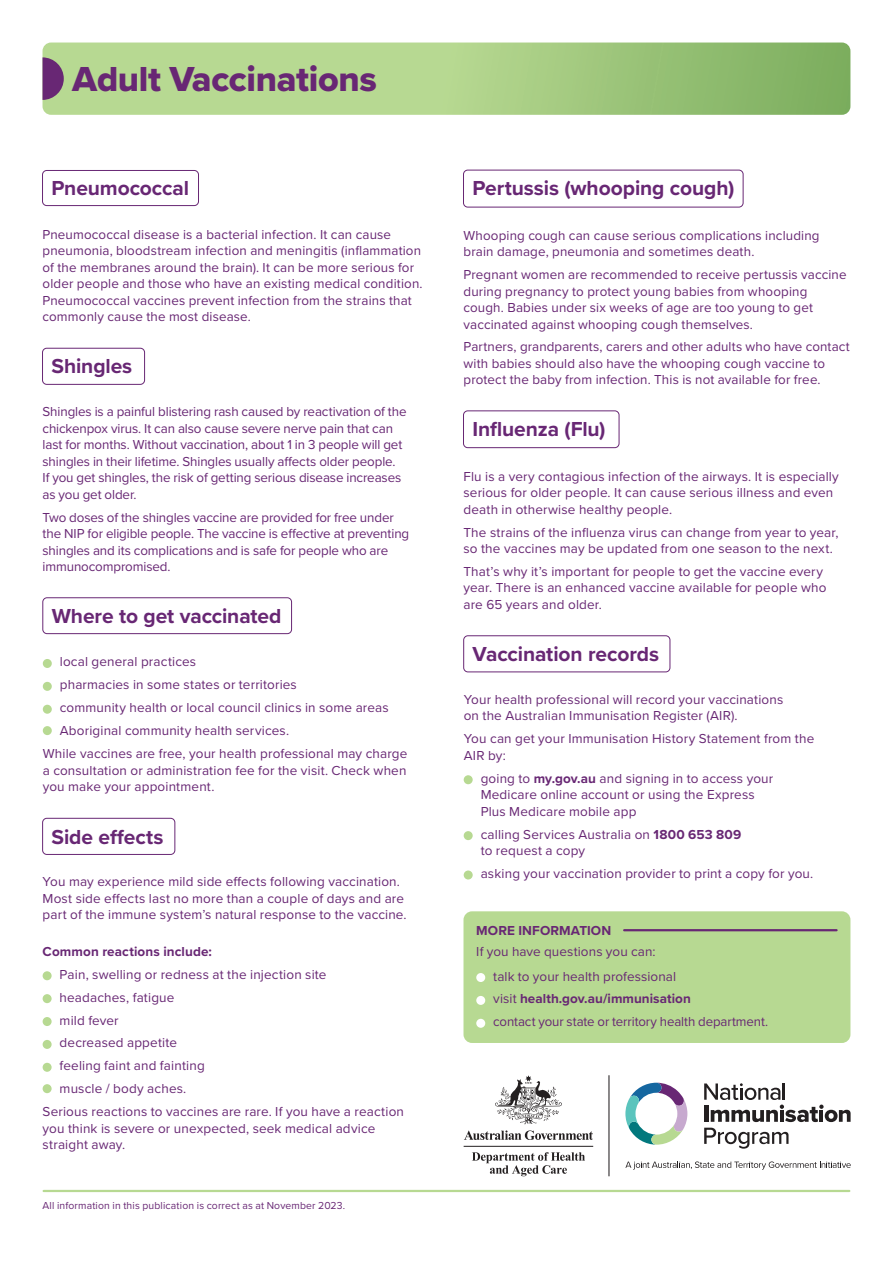
<style>
.page{position:relative;width:893px;height:1263px;background:#fff}
.page>*{position:absolute;margin:0;border:0;box-sizing:border-box;transform-origin:0 0}
.t1{font:36px "Proxima Nova Extrabld";letter-spacing:-.01em;color:#682774}
.t2{font:700 21px "Proxima Nova";letter-spacing:-.005em;color:#682774}
.t3{font:13.5px/16.5px "Proxima Nova";letter-spacing:.01em;color:#682774}
.t4{font:13.5px/16.5px "Proxima Nova";letter-spacing:-.01em;color:#682774}
.t5{font:700 13.5px "Proxima Nova";letter-spacing:.01em;color:#682774}
.t6{font:10.5px "Proxima Nova";letter-spacing:.015em;color:#682774}
.s1{font-weight:700}
</style>
<div class="page">
<hr style="left:44px;top:1190px;width:805px;height:2px;background:#b7d992">
<svg style="left:43px;top:43px;width:807px;height:72px;background:#a7cd84"></svg>
<svg style="left:43px;top:57px;width:21px;height:43px"></svg>
<div style="left:42px;top:170px;width:157px;height:36px;border:1px solid #682774;border-radius:4px"></div>
<div style="left:463px;top:170px;width:280px;height:37px;border:1px solid #682774;border-radius:4px"></div>
<div style="left:42px;top:348px;width:103px;height:37px;border:1px solid #682774;border-radius:4px"></div>
<div style="left:42px;top:597px;width:250px;height:37px;border:1px solid #682774;border-radius:4px"></div>
<div style="left:43px;top:659px;width:9px;height:9px;background:#b7d992;border-radius:50%"></div>
<div style="left:43px;top:682px;width:9px;height:9px;background:#b7d992;border-radius:50%"></div>
<div style="left:43px;top:705px;width:9px;height:9px;background:#b7d992;border-radius:50%"></div>
<div style="left:43px;top:726px;width:9px;height:9px;background:#b7d992;border-radius:50%"></div>
<div style="left:42px;top:818px;width:133px;height:37px;border:1px solid #682774;border-radius:4px"></div>
<div style="left:43px;top:971px;width:9px;height:9px;background:#b7d992;border-radius:50%"></div>
<div style="left:43px;top:994px;width:9px;height:9px;background:#b7d992;border-radius:50%"></div>
<div style="left:43px;top:1017px;width:9px;height:9px;background:#b7d992;border-radius:50%"></div>
<div style="left:43px;top:1040px;width:9px;height:9px;background:#b7d992;border-radius:50%"></div>
<div style="left:43px;top:1063px;width:9px;height:9px;background:#b7d992;border-radius:50%"></div>
<div style="left:43px;top:1084px;width:9px;height:9px;background:#b7d992;border-radius:50%"></div>
<div style="left:463px;top:410px;width:156px;height:38px;border:1px solid #682774;border-radius:4px"></div>
<div style="left:463px;top:635px;width:207px;height:37px;border:1px solid #682774;border-radius:4px"></div>
<div style="left:464px;top:775px;width:9px;height:9px;background:#b7d992;border-radius:50%"></div>
<div style="left:464px;top:831px;width:9px;height:9px;background:#b7d992;border-radius:50%"></div>
<div style="left:464px;top:870px;width:9px;height:9px;background:#b7d992;border-radius:50%"></div>
<div style="left:463px;top:911px;width:387px;height:132px;background:#b7d992;border-radius:9px"></div>
<div style="left:476px;top:973px;width:9px;height:9px;background:#fff;border-radius:50%"></div>
<div style="left:476px;top:996px;width:9px;height:9px;background:#fff;border-radius:50%"></div>
<div style="left:476px;top:1019px;width:9px;height:9px;background:#fff;border-radius:50%"></div>
<hr style="left:624px;top:929px;width:213px;height:2px;background:#682774">
<svg style="left:704px;top:1083px;width:147px;height:39px"></svg>
<svg style="left:704px;top:1128px;width:84px;height:21px"></svg>
<svg style="left:625px;top:1161px;width:226px;height:9px"></svg>
<svg style="left:625px;top:1083px;width:62px;height:62px"></svg>
<hr style="left:608px;top:1075px;width:1px;height:101px;background:#231f20">
<svg style="left:464px;top:1130px;width:129px;height:10px"></svg>
<svg style="left:495px;top:1075px;width:67px;height:49px"></svg>
<hr style="left:464px;top:1146px;width:129px;height:1px;background:#231f20">
<svg style="left:472px;top:1152px;width:113px;height:24px"></svg>
<p class="t1" style="left:72px;top:52px;width:306px">Adult Vaccinations</p>
<p class="t2" style="left:51px;top:172px;width:139px">Pneumococcal</p>
<p class="t2" style="left:472px;top:173px;width:263px">Pertussis (whooping cough)</p>
<p class="t3" style="left:43px;top:225px;width:382px">Pneumococcal disease is a bacterial infection. It can cause pneumonia, bloodstream infection and meningitis (infammation of the membranes around the brain). It can be more serious for older people and those who have an existing medical condition.<br>Pneumococcal vaccines prevent infection from the strains that commonly cause the most disease.</p>
<p class="t2" style="left:51px;top:350px;width:82px">Shingles</p>
<p class="t4" style="left:43px;top:403px;width:365px">Shingles is a painful blistering rash caused by reactivation of the chickenpox virus. It can also cause severe nerve pain that can last for months. Without vaccination, about 1 in 3 people will get shingles in their lifetime. Shingles usually afects older people.<br>If you get shingles, the risk of getting serious disease increases as you get older.</p>
<p class="t4" style="left:43px;top:508px;width:368px">Two doses of the shingles vaccine are provided for free under the NIP for eligible people. The vaccine is efective at preventing shingles and its complications and is safe for people who are immunocompromised.</p>
<p class="t2" style="left:52px;top:600px;width:231px">Where to get vaccinated</p>
<p class="t3" style="left:60px;top:653px;width:138px">local general practices</p>
<p class="t3" style="left:60px;top:676px;width:239px">pharmacies in some states or territories</p>
<p class="t3" style="left:60px;top:699px;width:330px">community health or local council clinics in some areas</p>
<p class="t3" style="left:60px;top:722px;width:231px">Aboriginal community health services.</p>
<p class="t3" style="left:43px;top:745px;width:366px">While vaccines are free, your health professional may charge</p>
<p class="t3" style="left:43px;top:761px;width:365px">a consultation or administration fee for the visit. Check when you make your appointment.</p>
<p class="t2" style="left:51px;top:821px;width:114px">Side efects</p>
<p class="t3" style="left:43px;top:873px;width:366px">You may experience mild side efects following vaccination.<br>Most side efects last no more than a couple of days and are part of the immune system’s natural response to the vaccine.</p>
<h5 class="t5" style="left:43px;top:941px;width:171px">Common reactions include:</h5>
<p class="t3" style="left:60px;top:965px;width:268px">Pain, swelling or redness at the injection site</p>
<p class="t3" style="left:60px;top:988px;width:116px">headaches, fatigue</p>
<p class="t3" style="left:60px;top:1011px;width:61px">mild fever</p>
<p class="t3" style="left:60px;top:1034px;width:119px">decreased appetite</p>
<p class="t3" style="left:60px;top:1057px;width:147px">feeling faint and fainting</p>
<p class="t3" style="left:60px;top:1080px;width:128px">muscle / body aches.</p>
<p class="t3" style="left:43px;top:1103px;width:363px">Serious reactions to vaccines are rare. If you have a reaction</p>
<p class="t3" style="left:43px;top:1119px;width:334px">you think is severe or unexpected, seek medical advice straight away.</p>
<p class="t3" style="left:463px;top:226px;width:358px">Whooping cough can cause serious complications including brain damage, pneumonia and sometimes death.</p>
<p class="t3" style="left:463px;top:266px;width:385px">Pregnant women are recommended to receive pertussis vaccine during pregnancy to protect young babies from whooping cough. Babies under six weeks of age are too young to get vaccinated against whooping cough themselves.</p>
<p class="t3" style="left:463px;top:338px;width:388px">Partners, grandparents, carers and other adults who have contact with babies should also have the whooping cough vaccine to protect the baby from infection. This is not available for free.</p>
<p class="t2" style="left:472px;top:413px;width:135px">Infuenza (Flu)</p>
<p class="t3" style="left:463px;top:467px;width:377px">Flu is a very contagious infection of the airways. It is especially serious for older people. It can cause serious illness and even death in otherwise healthy people.</p>
<p class="t3" style="left:463px;top:523px;width:377px">The strains of the infuenza virus can change from year to year, so the vaccines may be updated from one season to the next.</p>
<p class="t3" style="left:463px;top:563px;width:365px">That’s why it’s important for people to get the vaccine every year. There is an enhanced vaccine available for people who are 65 years and older.</p>
<p class="t2" style="left:473px;top:638px;width:188px">Vaccination records</p>
<p class="t3" style="left:464px;top:691px;width:321px">Your health professional will record your vaccinations on the Australian Immunisation Register (AIR).</p>
<p class="t3" style="left:464px;top:730px;width:352px">You can get your Immunisation History Statement from the<br>AIR by:</p>
<p class="t3" style="left:481px;top:769px;width:294px">going to <span class="s1">my.gov.au</span> and signing in to access your<br>Medicare online account or using the Express<br>Plus Medicare mobile app</p>
<p class="t3" style="left:481px;top:825px;width:262px">calling Services Australia on <span class="s1">1800 653 809 </span>to request a copy</p>
<p class="t3" style="left:481px;top:865px;width:334px">asking your vaccination provider to print a copy for you.</p>
<p class="t3" style="left:476px;top:919px;width:181px;line-height:20.7px"><span class="s1">MORE INFORMATION<br></span>If you have questions you can:</p>
<p class="t3" style="left:493px;top:964px;width:276px;line-height:23px">talk to your health professional<br>visit <span class="s1">health.gov.au/immunisation<br></span>contact your state or territory health department.</p>
<p class="t6" style="left:43px;top:1197px;width:304px">All information in this publication is correct as at November 2023.</p>
</div>
